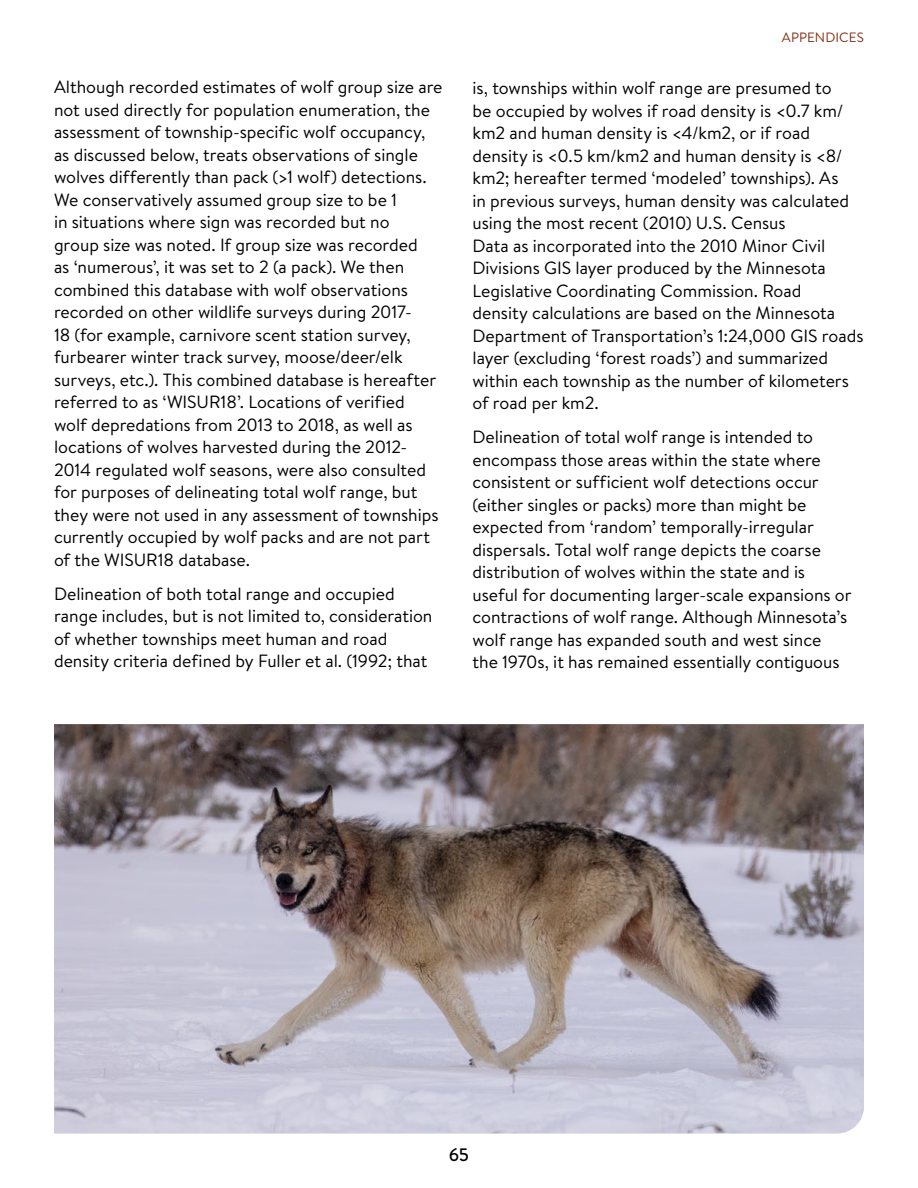
<style>
.page{position:relative;width:918px;height:1188px;background:#fff}
.page>*{position:absolute;margin:0;border:0;box-sizing:border-box;transform-origin:0 0}
.t1{font:500 18px "Brandon Text";color:#000}
.t2{font:17.7px/22.5px "Brandon Text";letter-spacing:-.005em;color:#000}
.t3{font:13.5px "Brandon Text";letter-spacing:.01em;color:#842f15}
</style>
<div class="page">
<img style="left:54px;top:724px;width:810px;height:409px">
<p class="t2" style="left:54px;top:75px;width:390px">Although recorded estimates of wolf group size are not used directly for population enumeration, the assessment of township-specific wolf occupancy, as discussed below, treats observations of single wolves differently than pack (&gt;1 wolf) detections.<br>We conservatively assumed group size to be 1<br>in situations where sign was recorded but no<br>group size was noted. If group size was recorded<br>as ‘numerous’, it was set to 2 (a pack). We then combined this database with wolf observations recorded on other wildlife surveys during 2017-<br>18 (for example, carnivore scent station survey, furbearer winter track survey, moose/deer/elk surveys, etc.). This combined database is hereafter referred to as ‘WISUR18’. Locations of verified<br>wolf depredations from 2013 to 2018, as well as locations of wolves harvested during the 2012- 2014 regulated wolf seasons, were also consulted for purposes of delineating total wolf range, but they were not used in any assessment of townships currently occupied by wolf packs and are not part of the WISUR18 database.</p>
<p class="t2" style="left:54px;top:582px;width:380px">Delineation of both total range and occupied range includes, but is not limited to, consideration of whether townships meet human and road density criteria defined by Fuller et al. (1992; that</p>
<p class="t3" style="left:782px;top:28px;width:84px">APPENDICES</p>
<p class="t2" style="left:472px;top:76px;width:393px">is, townships within wolf range are presumed to<br>be occupied by wolves if road density is &lt;0.7 km/ km2 and human density is &lt;4/km2, or if road density is &lt;0.5 km/km2 and human density is &lt;8/ km2; hereafter termed ‘modeled’ townships). As<br>in previous surveys, human density was calculated using the most recent (2010) U.S. Census<br>Data as incorporated into the 2010 Minor Civil Divisions GIS layer produced by the Minnesota Legislative Coordinating Commission. Road<br>density calculations are based on the Minnesota Department of Transportation’s 1:24,000 GIS roads layer (excluding ‘forest roads’) and summarized within each township as the number of kilometers of road per km2.</p>
<p class="t2" style="left:472px;top:425px;width:381px">Delineation of total wolf range is intended to encompass those areas within the state where consistent or sufficient wolf detections occur (either singles or packs) more than might be expected from ‘random’ temporally-irregular dispersals. Total wolf range depicts the coarse distribution of wolves within the state and is useful for documenting larger-scale expansions or contractions of wolf range. Although Minnesota’s wolf range has expanded south and west since<br>the 1970s, it has remained essentially contiguous</p>
<p class="t1" style="left:449px;top:1142px;width:22px">65</p>
</div>
